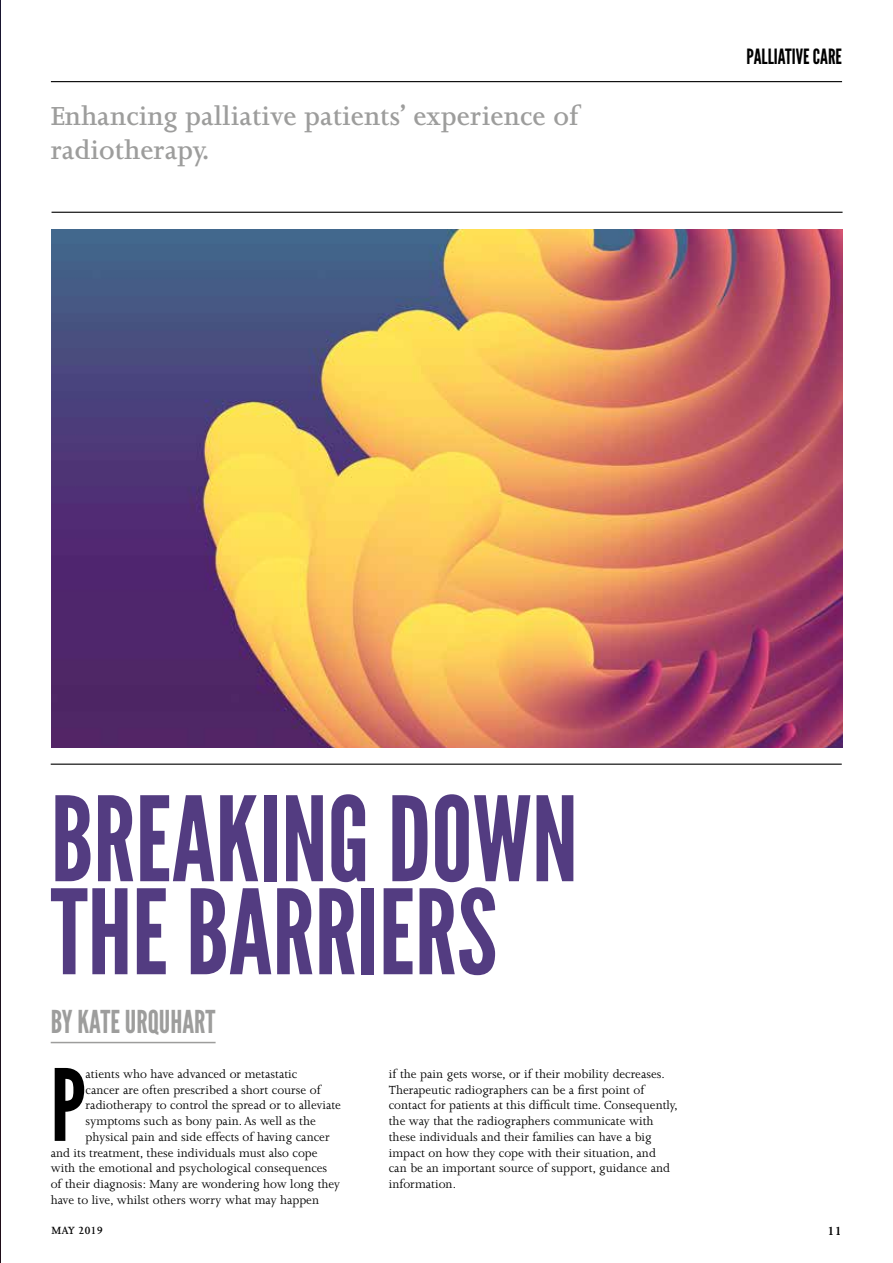
<style>
.page{position:relative;width:893px;height:1263px;background:#fff}
.page>*{position:absolute;margin:0;border:0;box-sizing:border-box;transform-origin:0 0}
.t1{font:117px/93px "League Gothic";color:#533c81}
.t2{font:99.15px "League Gothic";color:#000}
.t3{font:31.5px "League Gothic";color:#9d9d9c}
.t4{font:600 30px/34.5px "Joanna";color:#9d9d9c}
.t5{font:21px "League Gothic";color:#000}
.t6{font:13.5px/15.8px "Joanna";color:#000}
.t7{font:700 13.5px "Joanna";color:#000}
.t8{font:600 12px "Joanna";color:#000}
</style>
<div class="page">
<hr style="left:51px;top:1042px;width:165px;height:1px;background:#9d9d9c">
<hr style="left:51px;top:764px;width:791px;height:1px;background:#000">
<img style="left:52px;top:230px;width:790px;height:517px">
<hr style="left:52px;top:212px;width:791px;height:1px;background:#000">
<hr style="left:51px;top:81px;width:791px;height:1px;background:#000">
<img style="left:0;top:0;width:1px;height:1263px">
<h3 class="t4" style="left:51px;top:98px;width:529px">Enhancing palliative patients’ experience of radiotherapy.</h3>
<h3 class="t5" style="left:746px;top:44px;width:97px">PALLIATIVE CARE</h3>
<h1 class="t1" style="left:51px;top:794px;width:529px">BREAKING DOWN<br>THE BARRIERS</h1>
<h3 class="t3" style="left:51px;top:1003px;width:166px">BY KATE URQUHART</h3>
<h2 class="t2" style="left:51px;top:1046px;width:36px">P</h2>
<p class="t6" style="left:86px;top:1066px;width:213px">atients who have advanced or metastatic</p>
<p class="t6" style="left:86px;top:1082px;width:237px">cancer are often prescribed a short course of</p>
<p class="t6" style="left:86px;top:1097px;width:257px">radiotherapy to control the spread or to alleviate</p>
<p class="t6" style="left:86px;top:1113px;width:232px">symptoms such as bony pain. As well as the</p>
<p class="t6" style="left:86px;top:1129px;width:246px">physical pain and side effects of having cancer</p>
<p class="t6" style="left:51px;top:1145px;width:268px">and its treatment, these individuals must also cope</p>
<p class="t6" style="left:51px;top:1160px;width:278px">with the emotional and psychological consequences</p>
<p class="t6" style="left:51px;top:1176px;width:291px">of their diagnosis: Many are wondering how long they</p>
<p class="t6" style="left:51px;top:1192px;width:270px">have to live, whilst others worry what may happen</p>
<p class="t6" style="left:389px;top:1066px;width:290px">if the pain gets worse, or if their mobility decreases.<br>Therapeutic radiographers can be a first point of contact for patients at this difficult time. Consequently, the way that the radiographers communicate with these individuals and their families can have a big impact on how they cope with their situation, and<br>can be an important source of support, guidance and information.</p>
<p class="t8" style="left:52px;top:1223px;width:53px">MAY 2019</p>
<p class="t7" style="left:828px;top:1223px;width:16px">11</p>
</div>
